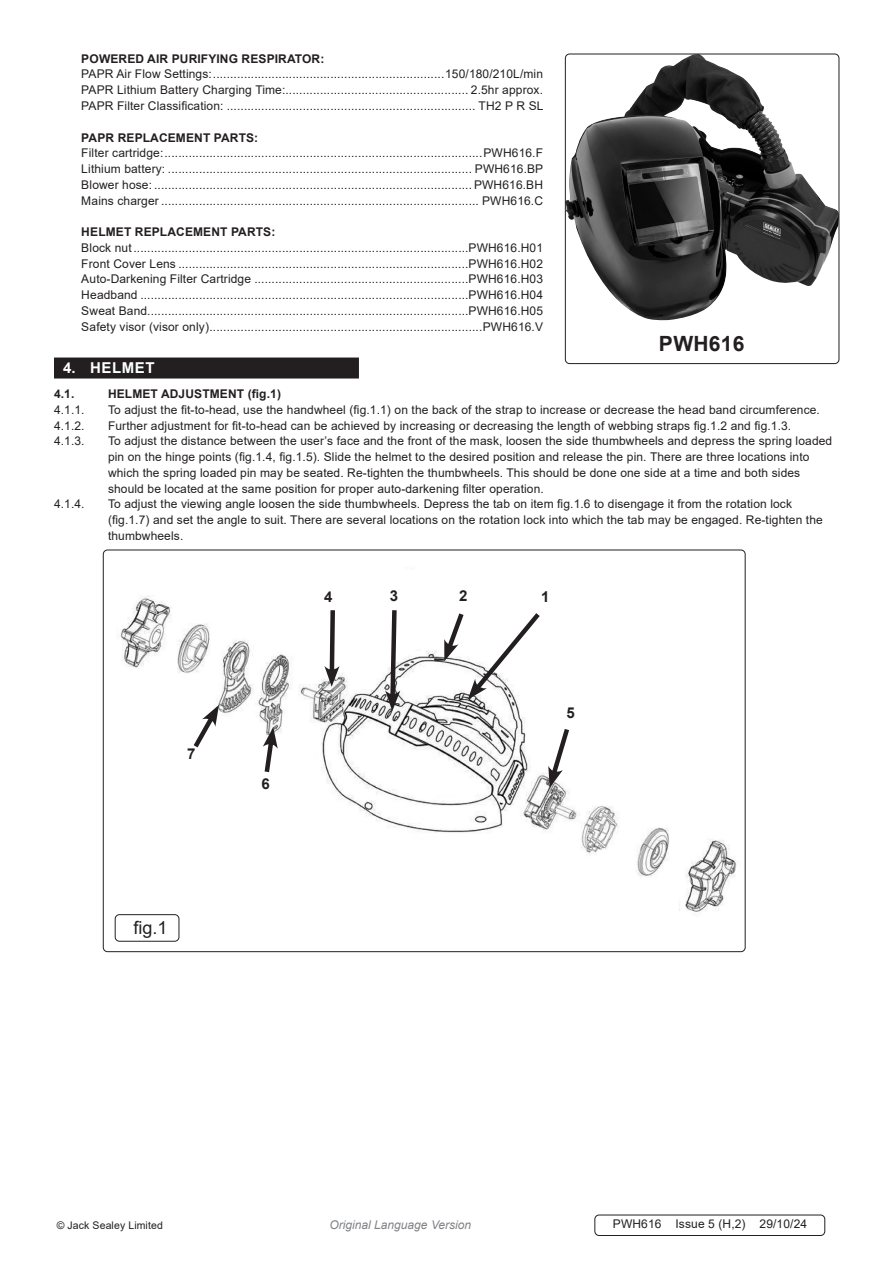
<style>
.page{position:relative;width:893px;height:1263px;background:#fff}
.page>*{position:absolute;margin:0;border:0;box-sizing:border-box;transform-origin:0 0}
.Instructions_Model_No{font:700 21px "Arial";letter-spacing:.01em;color:#231f20}
.t1{font:18px "Arial";color:#231f20}
.t2{font:700 15px "Arial";letter-spacing:.035em;color:#fff}
.Body{font:700 15px "Arial";color:#231f20}
.Specifications__Tabbed{font:12px/15.8px "Arial";letter-spacing:.01em;color:#231f20}
.Specifications__Tabbed-2{font:700 12px "Arial";letter-spacing:.01em;color:#231f20}
.Body__Footer{font:12px "Arial";letter-spacing:.01em;color:#231f20}
.t3{font:italic 12px "Arial";color:#808285}
.Body__Justified__7pt{font:10.5px "Arial";letter-spacing:.01em;color:#231f20}
</style>
<div class="page">
<div style="left:54px;top:357px;width:305px;height:21px;background:#231f20"></div>
<img style="left:104px;top:568px;width:641px;height:384px">
<svg style="left:443px;top:608px;width:101px;height:91px"></svg>
<svg style="left:385px;top:606px;width:15px;height:105px"></svg>
<svg style="left:548px;top:724px;width:25px;height:64px"></svg>
<svg style="left:324px;top:606px;width:16px;height:81px"></svg>
<svg style="left:262px;top:727px;width:16px;height:50px"></svg>
<svg style="left:189px;top:705px;width:30px;height:47px"></svg>
<div style="left:115px;top:914px;width:64px;height:27px;border:1px solid #231f20;border-radius:4px"></div>
<img style="left:565px;top:54px;width:274px;height:267px">
<div style="left:565px;top:54px;width:274px;height:310px;border:1px solid #231f20;border-radius:4px"></div>
<div style="left:594px;top:1214px;width:231px;height:22px;border:1px solid #231f20;border-radius:4px"></div>
<p class="Specifications__Tabbed-2" style="left:81px;top:50px;width:245px">POWERED AIR PURIFYING RESPIRATOR:</p>
<p class="Specifications__Tabbed" style="left:81px;top:66px;width:463px">PAPR Air Flow Settings:...................................................................150/180/210L/min</p>
<p class="Specifications__Tabbed" style="left:81px;top:82px;width:463px">PAPR Lithium Battery Charging Time:..................................................... 2.5hr approx.</p>
<p class="Specifications__Tabbed" style="left:81px;top:98px;width:464px">PAPR Filter Classification: ........................................................................ TH2 P R SL</p>
<p class="Specifications__Tabbed-2" style="left:81px;top:129px;width:179px">PAPR REPLACEMENT PARTS:</p>
<p class="Specifications__Tabbed" style="left:81px;top:145px;width:463px">Filter cartridge:............................................................................................PWH616.F</p>
<p class="Specifications__Tabbed" style="left:81px;top:161px;width:464px">Lithium battery: ........................................................................................ PWH616.BP</p>
<p class="Specifications__Tabbed" style="left:81px;top:177px;width:463px">Blower hose: ............................................................................................ PWH616.BH</p>
<p class="Specifications__Tabbed" style="left:81px;top:192px;width:463px">Mains charger ............................................................................................ PWH616.C</p>
<p class="Specifications__Tabbed-2" style="left:81px;top:223px;width:196px">HELMET REPLACEMENT PARTS:</p>
<p class="Specifications__Tabbed" style="left:81px;top:240px;width:463px">Block nut .................................................................................................PWH616.H01</p>
<p class="Specifications__Tabbed" style="left:81px;top:255px;width:463px">Front Cover Lens ....................................................................................PWH616.H02</p>
<p class="Specifications__Tabbed" style="left:81px;top:271px;width:463px">Auto-Darkening Filter Cartridge ..............................................................PWH616.H03</p>
<p class="Specifications__Tabbed" style="left:81px;top:287px;width:463px">Headband ...............................................................................................PWH616.H04</p>
<p class="Specifications__Tabbed" style="left:81px;top:303px;width:463px">Sweat Band.............................................................................................PWH616.H05</p>
<p class="Specifications__Tabbed" style="left:81px;top:318px;width:463px">Safety visor (visor only)...............................................................................PWH616.V</p>
<p class="t2" style="left:63px;top:357px;width:93px">4. HELMET</p>
<p class="Specifications__Tabbed-2" style="left:54px;top:385px;width:22px">4.1.</p>
<p class="Specifications__Tabbed-2" style="left:108px;top:385px;width:174px">HELMET ADJUSTMENT (fig.1)</p>
<p class="Specifications__Tabbed" style="left:54px;top:402px;width:32px">4.1.1.</p>
<p class="Specifications__Tabbed" style="left:108px;top:402px;width:713px">To adjust the fit-to-head, use the handwheel (fig.1.1) on the back of the strap to increase or decrease the head band circumference.</p>
<p class="Specifications__Tabbed" style="left:54px;top:417px;width:32px">4.1.2.</p>
<p class="Specifications__Tabbed" style="left:108px;top:417px;width:685px">Further adjustment for fit-to-head can be achieved by increasing or decreasing the length of webbing straps fig.1.2 and fig.1.3.</p>
<p class="Specifications__Tabbed" style="left:54px;top:433px;width:32px">4.1.3.</p>
<p class="Specifications__Tabbed" style="left:108px;top:433px;width:726px">To adjust the distance between the user’s face and the front of the mask, loosen the side thumbwheels and depress the spring loaded pin on the hinge points (fig.1.4, fig.1.5). Slide the helmet to the desired position and release the pin. There are three locations into which the spring loaded pin may be seated. Re-tighten the thumbwheels. This should be done one side at a time and both sides should be located at the same position for proper auto-darkening filter operation.</p>
<p class="Specifications__Tabbed" style="left:54px;top:496px;width:32px">4.1.4.</p>
<p class="Specifications__Tabbed" style="left:108px;top:496px;width:716px">To adjust the viewing angle loosen the side thumbwheels. Depress the tab on item fig.1.6 to disengage it from the rotation lock (fig.1.7) and set the angle to suit. There are several locations on the rotation lock into which the tab may be engaged. Re-tighten the thumbwheels.</p>
<p class="Instructions_Model_No" style="left:659px;top:328px;width:87px">PWH616</p>
<p class="Body" style="left:187px;top:743px;width:10px">7</p>
<p class="t1" style="left:134px;top:915px;width:36px">fig.1</p>
<p class="Body" style="left:324px;top:586px;width:10px">4</p>
<p class="Body" style="left:261px;top:773px;width:10px">6</p>
<p class="Body" style="left:390px;top:586px;width:10px">3</p>
<p class="Body" style="left:459px;top:585px;width:10px">2</p>
<p class="Body" style="left:541px;top:586px;width:10px">1</p>
<p class="Body" style="left:567px;top:702px;width:10px">5</p>
<p class="Body__Justified__7pt" style="left:57px;top:1218px;width:108px">© Jack Sealey Limited</p>
<p class="t3" style="left:330px;top:1217px;width:143px">Original Language Version</p>
<p class="Body__Footer" style="left:613px;top:1216px;width:196px">PWH616 Issue 5 (H,2) 29/10/24</p>
</div>
